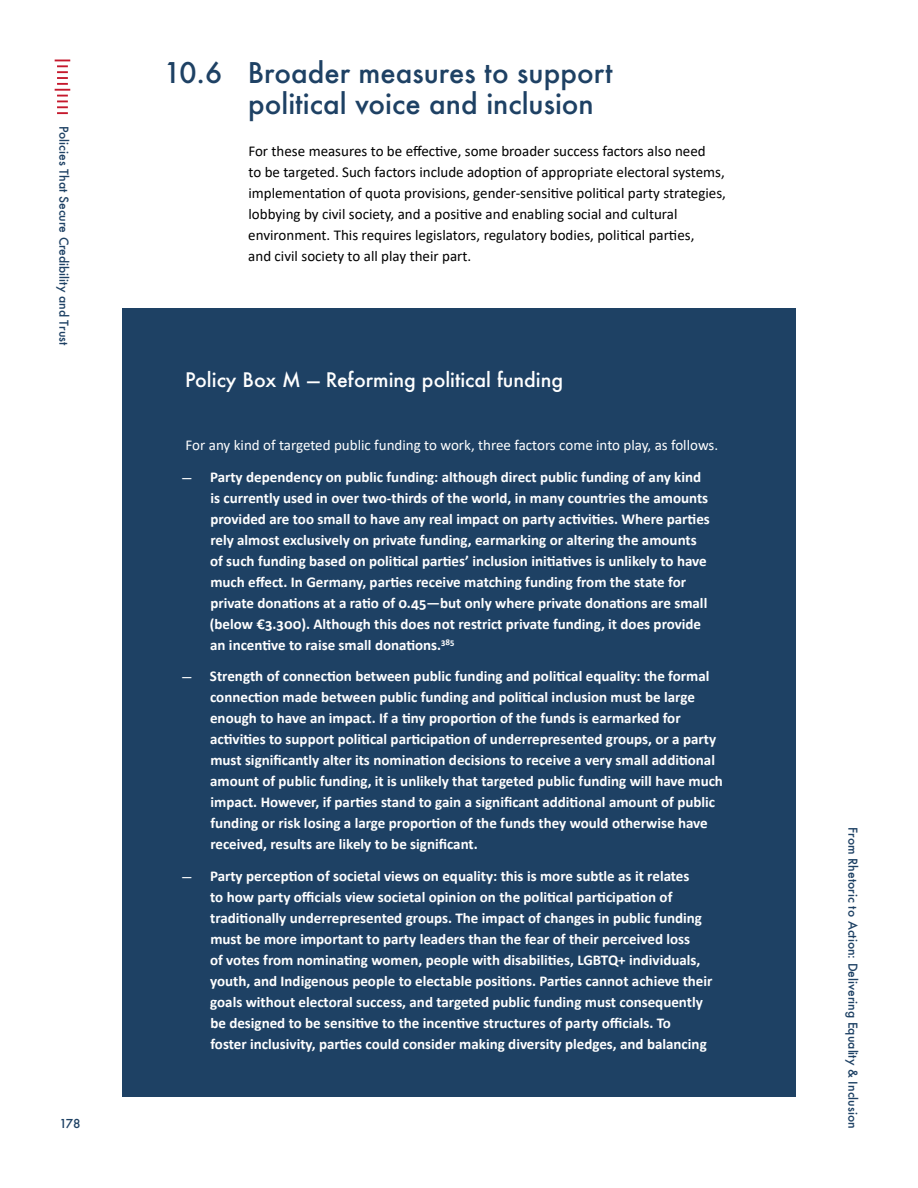
<style>
.page{position:relative;width:918px;height:1188px;background:#fff}
.page>*{position:absolute;margin:0;border:0;box-sizing:border-box;transform-origin:0 0}
.t1{font:500 27.75px/31.5px "Futura";color:#1e4164}
.t2{font:500 19.5px "Futura";color:#fff}
.t3{font:700 15px/21px "Calibri";color:#fff}
.t4{font:15px/21px "Calibri";color:#000}
.t5{font:15px "Calibri";color:#fff}
.t6{font:500 12px "Futura";color:#1e4164}
.s1{font-size:12px}
</style>
<div class="page">
<svg style="left:55px;top:60px;width:15px;height:54px"></svg>
<div style="left:122px;top:308px;width:674px;height:147px;background:#1e4164"></div>
<div style="left:122px;top:417px;width:674px;height:281px;background:#1e4164"></div>
<div style="left:122px;top:617px;width:674px;height:281px;background:#1e4164"></div>
<div style="left:122px;top:816px;width:674px;height:281px;background:#1e4164"></div>
<p class="t6" style="left:72px;top:126px;width:221px;rotate:90deg">Policies That Secure Credibility and Trust</p>
<p class="t6" style="left:60px;top:1116px;width:23px">178</p>
<h1 class="t1" style="left:248px;top:56px;width:366px;text-indent:-84px">10.6 Broader measures to support political voice and inclusion</h1>
<p class="t4" style="left:248px;top:140px;width:479px">For these measures to be effective, some broader success factors also need<br>to be targeted. Such factors include adoption of appropriate electoral systems, implementation of quota provisions, gender-sensitive political party strategies, lobbying by civil society, and a positive and enabling social and cultural environment. This requires legislators, regulatory bodies, political parties,<br>and civil society to all play their part.</p>
<h2 class="t2" style="left:185px;top:367px;width:379px">Policy Box M — Reforming political funding</h2>
<p class="t5" style="left:186px;top:435px;width:534px">For any kind of targeted public funding to work, three factors come into play, as follows.</p>
<p class="t3" style="left:210px;top:466px;width:502px;text-indent:-28px"><span class="s1">—</span> Party dependency on public funding: although direct public funding of any kind is currently used in over two-thirds of the world, in many countries the amounts provided are too small to have any real impact on party activities. Where parties rely almost exclusively on private funding, earmarking or altering the amounts of such funding based on political parties’ inclusion initiatives is unlikely to have much effect. In Germany, parties receive matching funding from the state for private donations at a ratio of 0.45—but only where private donations are small (below €3.300). Although this does not restrict private funding, it does provide an incentive to raise small donations.<sup>385</sup></p>
<p class="t3" style="left:210px;top:666px;width:514px;text-indent:-28px"><span class="s1">—</span> Strength of connection between public funding and political equality: the formal connection made between public funding and political inclusion must be large enough to have an impact. If a tiny proportion of the funds is earmarked for activities to support political participation of underrepresented groups, or a party must significantly alter its nomination decisions to receive a very small additional amount of public funding, it is unlikely that targeted public funding will have much impact. However, if parties stand to gain a significant additional amount of public funding or risk losing a large proportion of the funds they would otherwise have received, results are likely to be significant.</p>
<p class="t3" style="left:210px;top:865px;width:504px;text-indent:-28px"><span class="s1">—</span> Party perception of societal views on equality: this is more subtle as it relates<br>to how party officials view societal opinion on the political participation of traditionally underrepresented groups. The impact of changes in public funding must be more important to party leaders than the fear of their perceived loss<br>of votes from nominating women, people with disabilities, LGBTQ+ individuals, youth, and Indigenous people to electable positions. Parties cannot achieve their goals without electoral success, and targeted public funding must consequently be designed to be sensitive to the incentive structures of party officials. To<br>foster inclusivity, parties could consider making diversity pledges, and balancing</p>
<p class="t6" style="left:861px;top:827px;width:303px;rotate:90deg">From Rhetoric to Action: Delivering Equality &amp; Inclusion</p>
</div>
